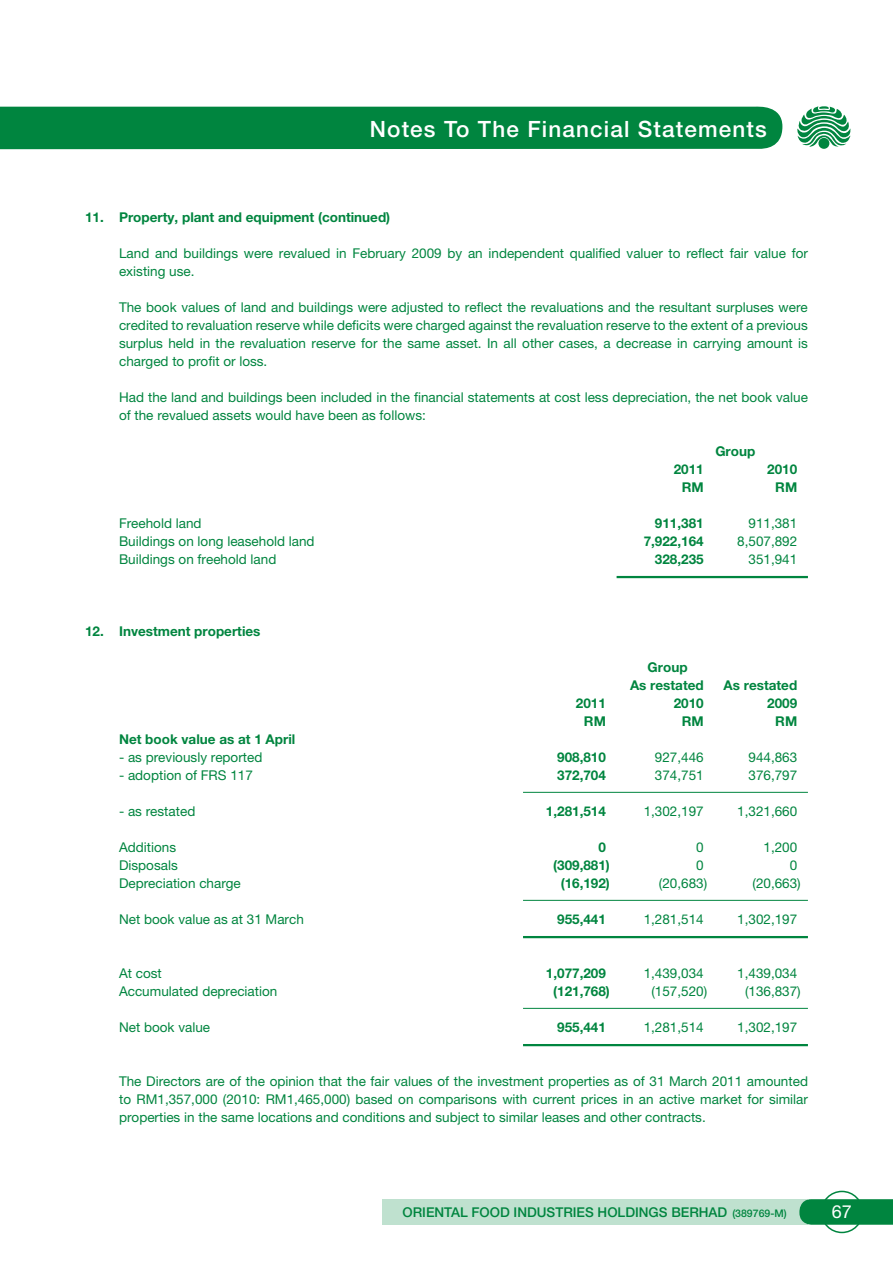
<style>
.page{position:relative;width:893px;height:1263px;background:#fff}
.page>*{position:absolute;margin:0;border:0;box-sizing:border-box;transform-origin:0 0}
.t1{font:500 22.5px "Helvetica Neue LT Std";letter-spacing:.05em;color:#fff}
.t2{font:18px "Helvetica Neue LT Std";color:#fff}
.t3{font:13.5px/18px "Helvetica Neue LT Std";color:#00853f}
.t4{font:700 13.5px/18px "Helvetica Neue LT Std";color:#00853f;text-align:center}
.t5{font:500 13.5px "Helvetica Neue LT Std";color:#00853f}
.s1{font-size:10.5px}
</style>
<div class="page">
<div style="left:0;top:106px;width:782px;height:43px;background:#00853f"></div>
<svg style="left:797px;top:106px;width:54px;height:42px"></svg>
<div style="left:383px;top:1199px;width:425px;height:26px;background:#bfe1cf"></div>
<svg style="left:799px;top:1199px;width:94px;height:26px"></svg>
<div style="left:821px;top:1191px;width:42px;height:42px;border:2px solid #00853f;border-radius:50%"></div>
<hr style="left:617px;top:576px;width:191px;height:2px;background:#00853f">
<hr style="left:523px;top:792px;width:285px;height:1px;background:#00853f">
<hr style="left:523px;top:900px;width:285px;height:1px;background:#00853f">
<hr style="left:523px;top:936px;width:285px;height:2px;background:#00853f">
<hr style="left:523px;top:1008px;width:285px;height:1px;background:#00853f">
<hr style="left:523px;top:1044px;width:285px;height:2px;background:#00853f">
<h1 class="t1" style="left:370px;top:115px;width:398px">Notes To The Financial Statements</h1>
<p class="t4" style="left:85px;top:208px;width:307px">11. Property, plant and equipment (continued)</p>
<p class="t3" style="left:119px;top:244px;width:690px">Land and buildings were revalued in February 2009 by an independent qualified valuer to reflect fair value for existing use.</p>
<p class="t3" style="left:119px;top:298px;width:690px;text-align:justify">The book values of land and buildings were adjusted to reflect the revaluations and the resultant surpluses were credited to revaluation reserve while deficits were charged against the revaluation reserve to the extent of a previous surplus held in the revaluation reserve for the same asset. In all other cases, a decrease in carrying amount is charged to profit or loss.</p>
<p class="t3" style="left:119px;top:388px;width:690px">Had the land and buildings been included in the financial statements at cost less depreciation, the net book value of the revalued assets would have been as follows:</p>
<p class="t4" style="left:715px;top:442px;width:42px">Group</p>
<p class="t4" style="left:674px;top:460px;width:32px">2011</p>
<p class="t4" style="left:767px;top:460px;width:32px">2010</p>
<p class="t4" style="left:682px;top:478px;width:23px">RM</p>
<p class="t4" style="left:775px;top:478px;width:23px">RM</p>
<p class="t3" style="left:119px;top:514px;width:84px">Freehold land</p>
<p class="t4" style="left:655px;top:514px;width:50px">911,381</p>
<p class="t3" style="left:748px;top:514px;width:50px">911,381</p>
<p class="t3" style="left:119px;top:532px;width:197px">Buildings on long leasehold land</p>
<p class="t4" style="left:644px;top:532px;width:62px">7,922,164</p>
<p class="t3" style="left:737px;top:532px;width:62px">8,507,892</p>
<p class="t3" style="left:119px;top:550px;width:159px">Buildings on freehold land</p>
<p class="t4" style="left:655px;top:550px;width:50px">328,235</p>
<p class="t3" style="left:748px;top:550px;width:50px">351,941</p>
<p class="t4" style="left:85px;top:622px;width:177px">12. Investment properties</p>
<p class="t4" style="left:630px;top:658px;width:75px">Group<br>As restated</p>
<p class="t4" style="left:723px;top:676px;width:75px">As restated</p>
<p class="t4" style="left:576px;top:694px;width:32px">2011</p>
<p class="t4" style="left:674px;top:694px;width:32px">2010</p>
<p class="t4" style="left:767px;top:694px;width:32px">2009</p>
<p class="t4" style="left:584px;top:712px;width:23px">RM</p>
<p class="t4" style="left:682px;top:712px;width:23px">RM</p>
<p class="t4" style="left:775px;top:712px;width:23px">RM</p>
<p class="t4" style="left:119px;top:730px;width:178px">Net book value as at 1 April</p>
<p class="t3" style="left:119px;top:748px;width:145px">- as previously reported</p>
<p class="t4" style="left:557px;top:748px;width:50px">908,810</p>
<p class="t3" style="left:655px;top:748px;width:50px">927,446</p>
<p class="t3" style="left:748px;top:748px;width:50px">944,863</p>
<p class="t3" style="left:119px;top:766px;width:135px">- adoption of FRS 117</p>
<p class="t4" style="left:557px;top:766px;width:50px">372,704</p>
<p class="t3" style="left:655px;top:766px;width:50px">374,751</p>
<p class="t3" style="left:748px;top:766px;width:50px">376,797</p>
<p class="t3" style="left:119px;top:802px;width:78px">- as restated</p>
<p class="t4" style="left:546px;top:802px;width:62px">1,281,514</p>
<p class="t3" style="left:644px;top:802px;width:62px">1,302,197</p>
<p class="t3" style="left:737px;top:802px;width:62px">1,321,660</p>
<p class="t3" style="left:119px;top:838px;width:59px">Additions</p>
<p class="t4" style="left:598px;top:838px;width:9px">0</p>
<p class="t3" style="left:696px;top:838px;width:9px">0</p>
<p class="t3" style="left:763px;top:838px;width:35px">1,200</p>
<p class="t3" style="left:119px;top:856px;width:60px">Disposals</p>
<p class="t4" style="left:553px;top:856px;width:58px">(309,881)</p>
<p class="t3" style="left:696px;top:856px;width:9px">0</p>
<p class="t3" style="left:790px;top:856px;width:9px">0</p>
<p class="t3" style="left:119px;top:874px;width:123px">Depreciation charge</p>
<p class="t4" style="left:561px;top:874px;width:51px">(16,192)</p>
<p class="t3" style="left:659px;top:874px;width:50px">(20,683)</p>
<p class="t3" style="left:752px;top:874px;width:50px">(20,663)</p>
<p class="t3" style="left:119px;top:910px;width:186px">Net book value as at 31 March</p>
<p class="t4" style="left:557px;top:910px;width:50px">955,441</p>
<p class="t3" style="left:644px;top:910px;width:62px">1,281,514</p>
<p class="t3" style="left:737px;top:910px;width:62px">1,302,197</p>
<p class="t3" style="left:119px;top:964px;width:44px">At cost</p>
<p class="t4" style="left:546px;top:964px;width:62px">1,077,209</p>
<p class="t3" style="left:644px;top:964px;width:62px">1,439,034</p>
<p class="t3" style="left:737px;top:964px;width:62px">1,439,034</p>
<p class="t3" style="left:119px;top:982px;width:160px">Accumulated depreciation</p>
<p class="t4" style="left:553px;top:982px;width:58px">(121,768)</p>
<p class="t3" style="left:651px;top:982px;width:57px">(157,520)</p>
<p class="t3" style="left:745px;top:982px;width:57px">(136,837)</p>
<p class="t3" style="left:119px;top:1018px;width:93px">Net book value</p>
<p class="t4" style="left:557px;top:1018px;width:50px">955,441</p>
<p class="t3" style="left:644px;top:1018px;width:62px">1,281,514</p>
<p class="t3" style="left:737px;top:1018px;width:62px">1,302,197</p>
<p class="t3" style="left:119px;top:1072px;width:690px;text-align:justify">The Directors are of the opinion that the fair values of the investment properties as of 31 March 2011 amounted to RM1,357,000 (2010: RM1,465,000) based on comparisons with current prices in an active market for similar properties in the same locations and conditions and subject to similar leases and other contracts.</p>
<p class="t5" style="left:402px;top:1204px;width:386px">ORIENTAL FOOD INDUSTRIES HOLDINGS BERHAD <span class="s1">(389769-M)</span></p>
<h2 class="t2" style="left:832px;top:1200px;width:22px">67</h2>
</div>
